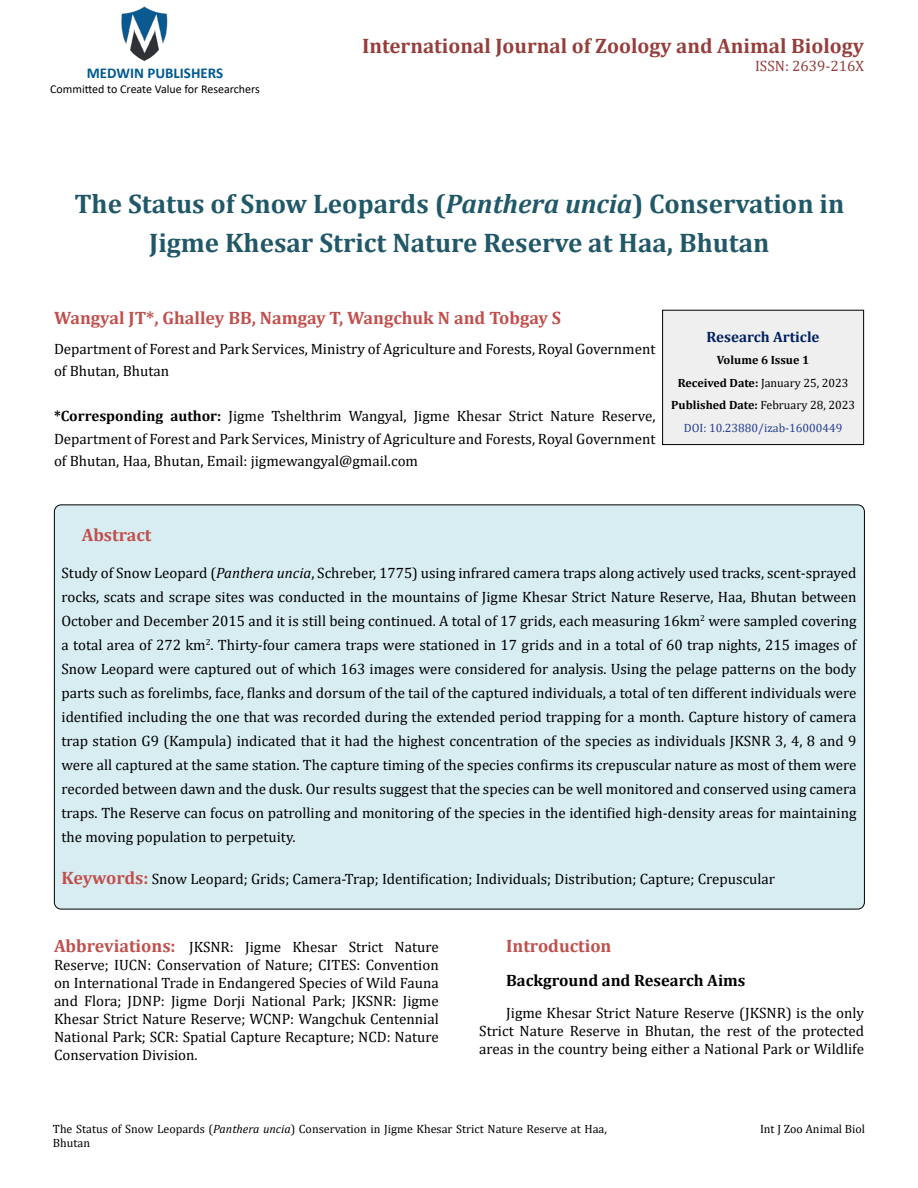
<style>
.page{position:relative;width:918px;height:1188px;background:#fff}
.page>*{position:absolute;margin:0;border:0;box-sizing:border-box;transform-origin:0 0}
.t1{font:700 27px/39px "Cambria";color:#215868;text-align:center}
.t2{font:700 21px "Cambria";color:#953f3c}
.t3{font:700 18px "Cambria";color:#c0504d}
.t4{font:700 16.5px "Cambria";color:#000}
.t5{font:15px/24px "Cambria";color:#000;text-align:justify}
.t6{font:700 15px "Calibri";color:#005991}
.t7{font:700 15px "Cambria";color:#002060}
.t8{font:15px "Cambria";color:#953f3c}
.t9{font:12px/14.4px "Cambria";color:#000}
.t10{font:700 12px/22.5px "Cambria";color:#000;text-align:center}
.t11{font:12px "Calibri";color:#000}
.s1{font-style:italic}
.s2{font-weight:700}
.s3{font-weight:400}
.s4{font-weight:400;color:#25408f}
.s5{font-weight:700;font-size:18px;color:#c0504d}
</style>
<div class="page">
<img style="left:121px;top:6px;width:47px;height:55px">
<div style="left:663px;top:310px;width:201px;height:135px;background:#efefef"></div>
<div style="left:662px;top:310px;width:202px;height:135px;border:1px solid #000"></div>
<div style="left:54px;top:505px;width:810px;height:404px;background:#d8edf2;border-radius:7px"></div>
<p class="t6" style="left:87px;top:63px;width:138px">MEDWIN PUBLISHERS</p>
<p class="t11" style="left:50px;top:80px;width:211px">Committed to Create Value for Researchers</p>
<h2 class="t2" style="left:362px;top:31px;width:503px">International Journal of Zoology and Animal Biology</h2>
<p class="t8" style="left:755px;top:57px;width:110px">ISSN: 2639-216X</p>
<h1 class="t1" style="left:74px;top:184px;width:771px">The Status of Snow Leopards (<span class="s1">Panthera uncia</span>) Conservation in<br>Jigme Khesar Strict Nature Reserve at Haa, Bhutan</h1>
<p class="t3" style="left:54px;top:305px;width:509px">Wangyal JT*, Ghalley BB, Namgay T, Wangchuk N and Tobgay S</p>
<p class="t5" style="left:54px;top:337px;width:603px;line-height:22.5px">Department of Forest and Park Services, Ministry of Agriculture and Forests, Royal Government of Bhutan, Bhutan</p>
<p class="t5" style="left:54px;top:405px;width:603px;line-height:22.5px"><span class="s2">*Corresponding author:</span> Jigme Tshelthrim Wangyal, Jigme Khesar Strict Nature Reserve, Department of Forest and Park Services, Ministry of Agriculture and Forests, Royal Government of Bhutan, Haa, Bhutan, Email: jigmewangyal@gmail.com</p>
<p class="t7" style="left:707px;top:326px;width:114px">Research Article</p>
<p class="t10" style="left:671px;top:349px;width:185px">Volume 6 Issue 1<br>Received Date: <span class="s3">January 25, 2023<br></span>Published Date: <span class="s3">February 28, 2023<br></span><span class="s4">DOI: 10.23880/izab-16000449</span></p>
<p class="t3" style="left:82px;top:522px;width:71px">Abstract</p>
<p class="t5" style="left:62px;top:561px;width:797px">Study of Snow Leopard (<span class="s1">Panthera uncia</span>, Schreber, 1775) using infrared camera traps along actively used tracks, scent-sprayed rocks, scats and scrape sites was conducted in the mountains of Jigme Khesar Strict Nature Reserve, Haa, Bhutan between October and December 2015 and it is still being continued. A total of 17 grids, each measuring 16km<sup>2</sup> were sampled covering a total area of 272 km<sup>2</sup>. Thirty-four camera traps were stationed in 17 grids and in a total of 60 trap nights, 215 images of Snow Leopard were captured out of which 163 images were considered for analysis. Using the pelage patterns on the body parts such as forelimbs, face, flanks and dorsum of the tail of the captured individuals, a total of ten different individuals were identified including the one that was recorded during the extended period trapping for a month. Capture history of camera trap station G9 (Kampula) indicated that it had the highest concentration of the species as individuals JKSNR 3, 4, 8 and 9 were all captured at the same station. The capture timing of the species confirms its crepuscular nature as most of them were recorded between dawn and the dusk. Our results suggest that the species can be well monitored and conserved using camera traps. The Reserve can focus on patrolling and monitoring of the species in the identified high-density areas for maintaining the moving population to perpetuity.</p>
<p class="t5" style="left:62px;top:867px;width:715px"><span class="s5">Keywords:</span> Snow Leopard; Grids; Camera-Trap; Identification; Individuals; Distribution; Capture; Crepuscular</p>
<p class="t5" style="left:54px;top:938px;width:386px;line-height:18px"><span class="s5">Abbreviations:</span> JKSNR: Jigme Khesar Strict Nature Reserve; IUCN: Conservation of Nature; CITES: Convention on International Trade in Endangered Species of Wild Fauna and Flora; JDNP: Jigme Dorji National Park; JKSNR: Jigme Khesar Strict Nature Reserve; WCNP: Wangchuk Centennial National Park; SCR: Spatial Capture Recapture; NCD: Nature Conservation Division.</p>
<p class="t3" style="left:506px;top:933px;width:107px">Introduction</p>
<p class="t4" style="left:506px;top:969px;width:241px">Background and Research Aims</p>
<p class="t5" style="left:479px;top:1004px;width:386px;line-height:18px;text-indent:27px">Jigme Khesar Strict Nature Reserve (JKSNR) is the only Strict Nature Reserve in Bhutan, the rest of the protected areas in the country being either a National Park or Wildlife</p>
<p class="t9" style="left:53px;top:1122px;width:556px">The Status of Snow Leopards (<span class="s1">Panthera uncia</span>) Conservation in Jigme Khesar Strict Nature Reserve at Haa,<br>Bhutan</p>
<p class="t9" style="left:760px;top:1122px;width:106px">Int J Zoo Animal Biol</p>
</div>
